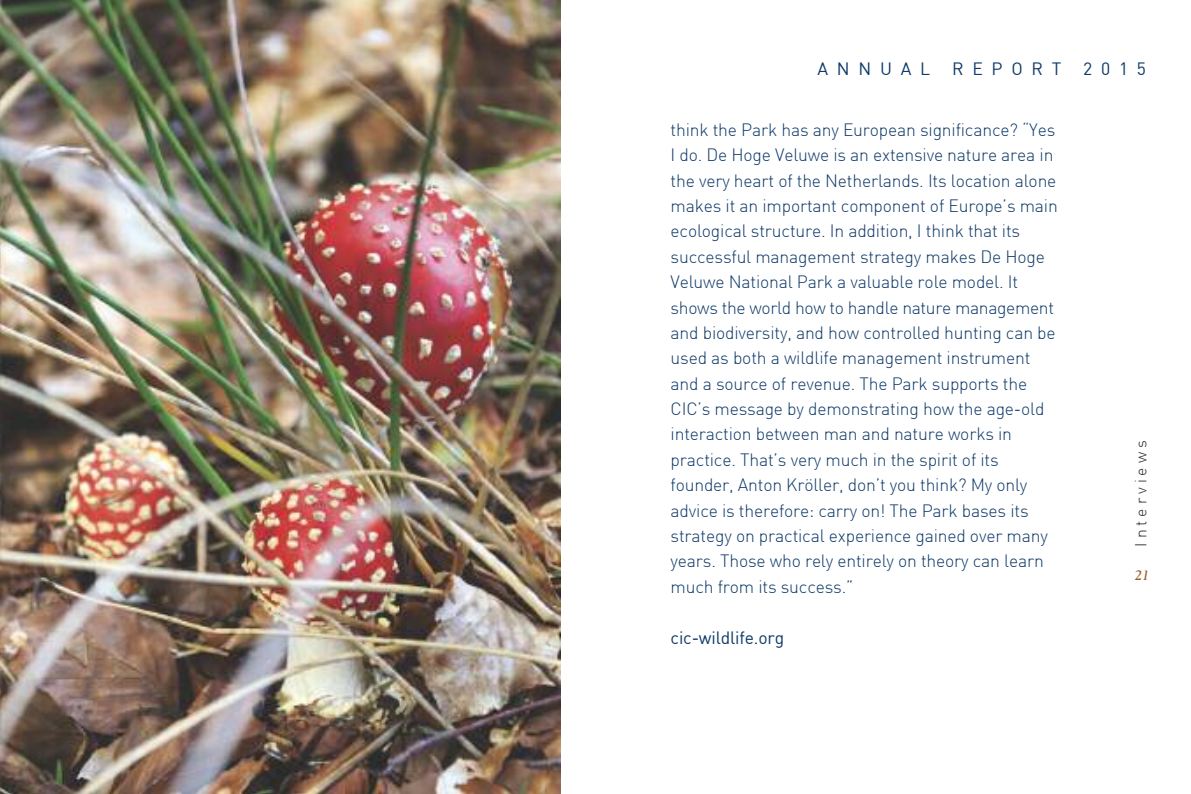
<style>
.page{position:relative;width:1191px;height:794px;background:#fff}
.page>*{position:absolute;margin:0;border:0;box-sizing:border-box;transform-origin:0 0}
.t1{font:italic 24.5px "Disturbance";color:#9c5b22}
.t2{font:300 17.5px/25.4px "DIN";letter-spacing:-.01em;color:#0e3968}
.t3{font:17.5px "DIN";letter-spacing:.5em;color:#0e3968}
.t4{font:17.5px "DIN";letter-spacing:-.01em;color:#0e3968}
.t5{font:300 15.75px "DIN";letter-spacing:.25em;color:#272627}
</style>
<div class="page">
<img style="left:0;top:0;width:560px;height:794px">
<p class="t3" style="left:817px;top:57px;width:330px">ANNUAL REPORT 2015</p>
<p class="t2" style="left:670px;top:117px;width:389px">think the Park has any European significance? “Yes I do. De Hoge Veluwe is an extensive nature area in the very heart of the Netherlands. Its location alone makes it an important component of Europe’s main ecological structure. In addition, I think that its successful management strategy makes De Hoge Veluwe National Park a valuable role model. It shows the world how to handle nature management and biodiversity, and how controlled hunting can be used as both a wildlife management instrument and a source of revenue. The Park supports the CIC’s message by demonstrating how the age-old interaction between man and nature works in practice. That’s very much in the spirit of its founder, Anton Kröller, don’t you think? My only advice is therefore: carry on! The Park bases its strategy on practical experience gained over many years. Those who rely entirely on theory can learn much from its success.”</p>
<p class="t4" style="left:670px;top:626px;width:115px">cic-wildlife.org</p>
<p class="t5" style="left:1131px;top:547px;width:108px;rotate:-90deg">Interviews</p>
<h1 class="t1" style="left:1134px;top:557px;width:16px">21</h1>
</div>
